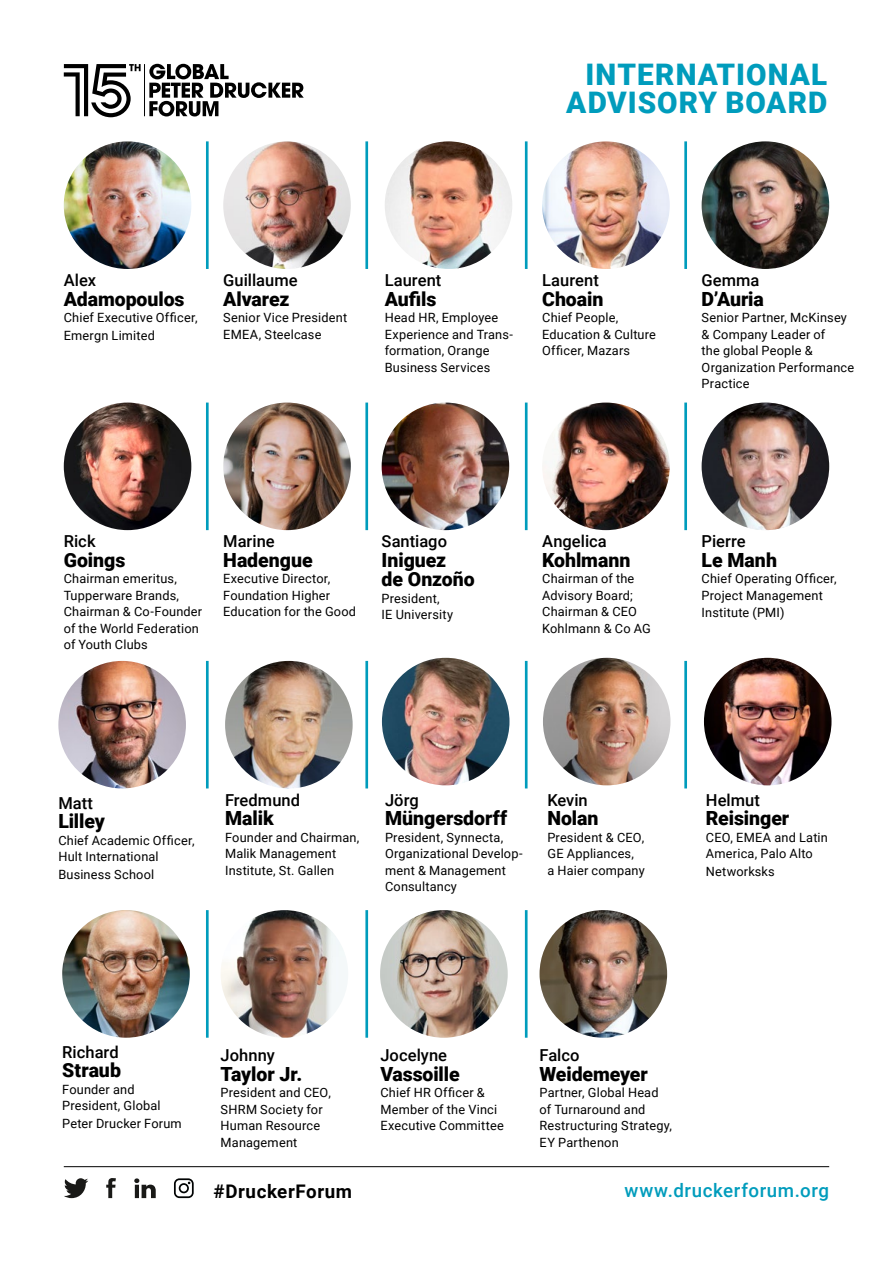
<style>
.page{position:relative;width:893px;height:1263px;background:#fff}
.page>*{position:absolute;margin:0;border:0;box-sizing:border-box;transform-origin:0 0}
.t1{font:900 29.7px/27.9px "Roboto";letter-spacing:.035em;color:#009cbc;text-align:right}
.t2{font:900 19.5px/19.5px "Roboto";letter-spacing:-.005em;color:#000}
.t3{font:500 18.75px "Roboto";letter-spacing:.03em;color:#009cbc}
.t4{font:700 18.75px "Roboto";letter-spacing:.03em;color:#000}
.t5{font:500 16.5px "Roboto";color:#000}
.t6{font:12.75px/16.5px "Roboto";letter-spacing:.015em;color:#000}
</style>
<div class="page">
<svg style="left:64px;top:1178px;width:24px;height:20px"></svg>
<svg style="left:106px;top:1178px;width:10px;height:20px"></svg>
<svg style="left:134px;top:1178px;width:22px;height:20px"></svg>
<svg style="left:174px;top:1178px;width:20px;height:20px"></svg>
<hr style="left:64px;top:1166px;width:765px;height:1px;background:#000">
<img style="left:542px;top:403px;width:128px;height:127px;border-radius:64px">
<img style="left:382px;top:658px;width:127px;height:127px;border-radius:64px">
<img style="left:543px;top:658px;width:127px;height:127px;border-radius:64px">
<img style="left:64px;top:403px;width:127px;height:127px;border-radius:64px">
<img style="left:225px;top:661px;width:128px;height:127px;border-radius:64px">
<img style="left:382px;top:403px;width:127px;height:127px;border-radius:64px">
<img style="left:702px;top:141px;width:127px;height:128px;border-radius:64px">
<img style="left:64px;top:141px;width:127px;height:128px;border-radius:64px">
<img style="left:223px;top:141px;width:128px;height:128px;border-radius:64px">
<img style="left:542px;top:141px;width:128px;height:128px;border-radius:64px">
<hr style="left:206px;top:141px;width:3px;height:128px;background:#009cbc">
<hr style="left:365px;top:141px;width:3px;height:128px;background:#009cbc">
<hr style="left:525px;top:141px;width:3px;height:128px;background:#009cbc">
<hr style="left:684px;top:141px;width:3px;height:128px;background:#009cbc">
<hr style="left:206px;top:403px;width:3px;height:127px;background:#009cbc">
<hr style="left:365px;top:403px;width:3px;height:127px;background:#009cbc">
<hr style="left:525px;top:403px;width:3px;height:127px;background:#009cbc">
<hr style="left:684px;top:403px;width:3px;height:127px;background:#009cbc">
<hr style="left:206px;top:661px;width:3px;height:127px;background:#009cbc">
<hr style="left:365px;top:661px;width:3px;height:127px;background:#009cbc">
<hr style="left:525px;top:661px;width:3px;height:127px;background:#009cbc">
<hr style="left:684px;top:661px;width:3px;height:127px;background:#009cbc">
<hr style="left:206px;top:910px;width:3px;height:128px;background:#009cbc">
<hr style="left:365px;top:910px;width:3px;height:128px;background:#009cbc">
<hr style="left:525px;top:910px;width:3px;height:128px;background:#009cbc">
<img style="left:62px;top:910px;width:128px;height:128px;border-radius:64px">
<img style="left:58px;top:661px;width:128px;height:127px;border-radius:64px">
<img style="left:702px;top:403px;width:127px;height:127px;border-radius:64px">
<img style="left:704px;top:658px;width:127px;height:127px;border-radius:64px">
<img style="left:221px;top:910px;width:127px;height:128px;border-radius:64px">
<img style="left:380px;top:910px;width:128px;height:128px;border-radius:64px">
<img style="left:540px;top:910px;width:127px;height:128px;border-radius:64px">
<img style="left:223px;top:403px;width:128px;height:127px;border-radius:64px">
<img style="left:385px;top:141px;width:127px;height:128px;border-radius:64px">
<hr style="left:144px;top:64px;width:1px;height:52px;background:#000">
<svg style="left:149px;top:64px;width:155px;height:52px"></svg>
<svg style="left:64px;top:64px;width:77px;height:53px"></svg>
<h1 class="t1" style="left:566px;top:59px;width:263px">INTERNATIONAL<br>ADVISORY BOARD</h1>
<p class="t5" style="left:64px;top:269px;width:34px">Alex</p>
<h2 class="t2" style="left:64px;top:288px;width:122px">Adamopoulos</h2>
<p class="t6" style="left:64px;top:309px;width:135px;line-height:17.2px">Chief Executive Officer,<br>Emergn Limited</p>
<p class="t5" style="left:223px;top:269px;width:76px">Guillaume</p>
<h2 class="t2" style="left:223px;top:288px;width:68px">Alvarez</h2>
<p class="t6" style="left:223px;top:309px;width:126px">Senior Vice President<br>EMEA, Steelcase</p>
<p class="t5" style="left:385px;top:269px;width:58px">Laurent</p>
<h2 class="t2" style="left:385px;top:288px;width:53px">Aufils</h2>
<p class="t6" style="left:385px;top:309px;width:130px">Head HR, Employee<br>Experience and Trans&shy;formation, Orange<br>Business Services</p>
<p class="t5" style="left:542px;top:269px;width:58px">Laurent</p>
<h2 class="t2" style="left:542px;top:288px;width:63px">Choain</h2>
<p class="t6" style="left:542px;top:309px;width:115px">Chief People,<br>Education &amp; Culture<br>Officer, Mazars</p>
<p class="t5" style="left:702px;top:269px;width:59px">Gemma</p>
<h2 class="t2" style="left:702px;top:288px;width:64px">D’Auria</h2>
<p class="t6" style="left:702px;top:309px;width:154px">Senior Partner, McKinsey &amp; Company Leader of<br>the global People &amp;<br>Organization Performance<br>Practice</p>
<p class="t5" style="left:64px;top:530px;width:33px">Rick</p>
<h2 class="t2" style="left:64px;top:549px;width:63px">Goings</h2>
<p class="t6" style="left:64px;top:570px;width:140px">Chairman emeritus,<br>Tupperware Brands,<br>Chairman &amp; Co-Founder of the World Federation of Youth Clubs</p>
<p class="t5" style="left:223px;top:530px;width:53px">Marine</p>
<h2 class="t2" style="left:223px;top:549px;width:91px">Hadengue</h2>
<p class="t6" style="left:223px;top:570px;width:134px">Executive Director,<br>Foundation Higher<br>Education for the Good</p>
<p class="t5" style="left:382px;top:530px;width:67px">Santiago</p>
<h2 class="t2" style="left:382px;top:549px;width:95px">Iniguez<br>de Onzoño</h2>
<p class="t6" style="left:382px;top:590px;width:73px">President,<br>IE University</p>
<p class="t5" style="left:542px;top:530px;width:66px">Angelica</p>
<h2 class="t2" style="left:542px;top:549px;width:90px">Kohlmann</h2>
<p class="t6" style="left:542px;top:570px;width:110px">Chairman of the<br>Advisory Board;<br>Chairman &amp; CEO<br>Kohlmann &amp; Co AG</p>
<p class="t5" style="left:702px;top:530px;width:46px">Pierre</p>
<h2 class="t2" style="left:702px;top:549px;width:77px">Le Manh</h2>
<p class="t6" style="left:702px;top:570px;width:137px;line-height:17px">Chief Operating Officer,<br>Project Management<br>Institute (PMI)</p>
<p class="t5" style="left:58px;top:791px;width:36px">Matt</p>
<h2 class="t2" style="left:58px;top:811px;width:48px">Lilley</h2>
<p class="t6" style="left:58px;top:831px;width:138px;line-height:17px">Chief Academic Officer,<br>Hult International<br>Business School</p>
<p class="t5" style="left:225px;top:788px;width:77px">Fredmund</p>
<h2 class="t2" style="left:225px;top:808px;width:50px">Malik</h2>
<p class="t6" style="left:225px;top:828px;width:136px">Founder and Chairman,<br>Malik Management<br>Institute, St. Gallen</p>
<p class="t5" style="left:385px;top:788px;width:35px">Jörg</p>
<h2 class="t2" style="left:385px;top:808px;width:124px">Müngersdorff</h2>
<p class="t6" style="left:385px;top:828px;width:139px">President, Synnecta,<br>Organizational Develop&shy;ment &amp; Management<br>Consultancy</p>
<p class="t5" style="left:547px;top:788px;width:42px">Kevin</p>
<h2 class="t2" style="left:547px;top:808px;width:53px">Nolan</h2>
<p class="t6" style="left:547px;top:828px;width:99px">President &amp; CEO,<br>GE Appliances,<br>a Haier company</p>
<p class="t5" style="left:706px;top:788px;width:56px">Helmut</p>
<h2 class="t2" style="left:706px;top:808px;width:85px">Reisinger</h2>
<p class="t6" style="left:706px;top:828px;width:123px;line-height:17px">CEO, EMEA and Latin<br>America, Palo Alto<br>Networksks</p>
<p class="t5" style="left:62px;top:1040px;width:58px">Richard</p>
<h2 class="t2" style="left:62px;top:1060px;width:60px">Straub</h2>
<p class="t6" style="left:62px;top:1080px;width:121px;line-height:17px">Founder and<br>President, Global<br>Peter Drucker Forum</p>
<p class="t5" style="left:221px;top:1044px;width:56px">Johnny</p>
<h2 class="t2" style="left:221px;top:1063px;width:83px">Taylor Jr.</h2>
<p class="t6" style="left:221px;top:1084px;width:112px">President and CEO,<br>SHRM Society for<br>Human Resource<br>Management</p>
<p class="t5" style="left:380px;top:1044px;width:68px">Jocelyne</p>
<h2 class="t2" style="left:380px;top:1063px;width:81px">Vassoille</h2>
<p class="t6" style="left:380px;top:1084px;width:125px">Chief HR Officer &amp;<br>Member of the Vinci<br>Executive Committee</p>
<p class="t5" style="left:540px;top:1044px;width:42px">Falco</p>
<h2 class="t2" style="left:540px;top:1063px;width:110px">Weidemeyer</h2>
<p class="t6" style="left:540px;top:1084px;width:134px">Partner, Global Head of Turnaround and<br>Restructuring Strategy,<br>EY Parthenon</p>
<h3 class="t4" style="left:214px;top:1178px;width:140px">#DruckerForum</h3>
<h3 class="t3" style="left:624px;top:1177px;width:206px">www.druckerforum.org</h3>
</div>
